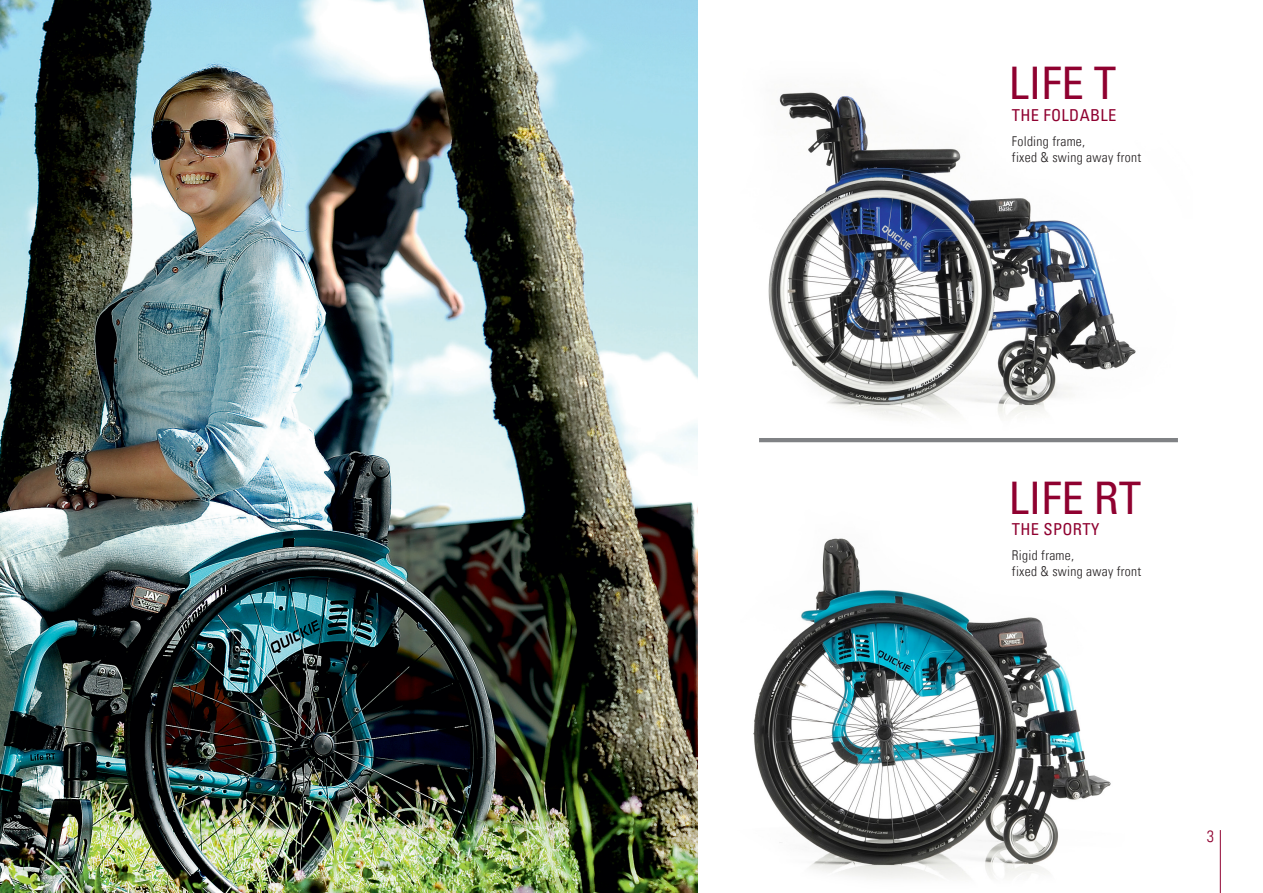
<style>
.page{position:relative;width:1263px;height:893px;background:#fff}
.page>*{position:absolute;margin:0;border:0;box-sizing:border-box;transform-origin:0 0}
.Intro_Univers_Com{font:condensed 45px "Univers Com 57";color:#8f0130}
.Legend_Head__Univers{font:condensed 16.5px "Univers Com 57";letter-spacing:.02em;color:#8f0130}
.t1{font:16.5px "Univers Com 47 Light Cond";color:#8f0130}
.Legend_Univers_Com{font:13.5px "Univers Com 47 Light Cond";letter-spacing:.02em;color:#231f20}
</style>
<div class="page">
<img style="left:0;top:0;width:698px;height:893px">
<img style="left:753px;top:538px;width:358px;height:341px">
<img style="left:768px;top:92px;width:368px;height:325px">
<hr style="left:759px;top:438px;width:419px;height:4px;background:#808285">
<hr style="left:1220px;top:830px;width:1px;height:63px;background:#8f0130">
<p class="Intro_Univers_Com" style="left:1009px;top:55px;width:109px">LIFE T</p>
<p class="Legend_Head__Univers" style="left:1012px;top:105px;width:106px">THE FOLDABLE</p>
<p class="Legend_Univers_Com" style="left:1012px;top:133px;width:75px">Folding frame,</p>
<p class="Legend_Univers_Com" style="left:1012px;top:150px;width:131px">fixed &amp; swing away front</p>
<p class="Intro_Univers_Com" style="left:1009px;top:469px;width:134px">LIFE RT</p>
<p class="Legend_Head__Univers" style="left:1012px;top:519px;width:89px">THE SPORTY</p>
<p class="Legend_Univers_Com" style="left:1012px;top:547px;width:64px">Rigid frame,</p>
<p class="Legend_Univers_Com" style="left:1012px;top:563px;width:131px">fixed &amp; swing away front</p>
<p class="t1" style="left:1207px;top:826px;width:9px">3</p>
</div>
